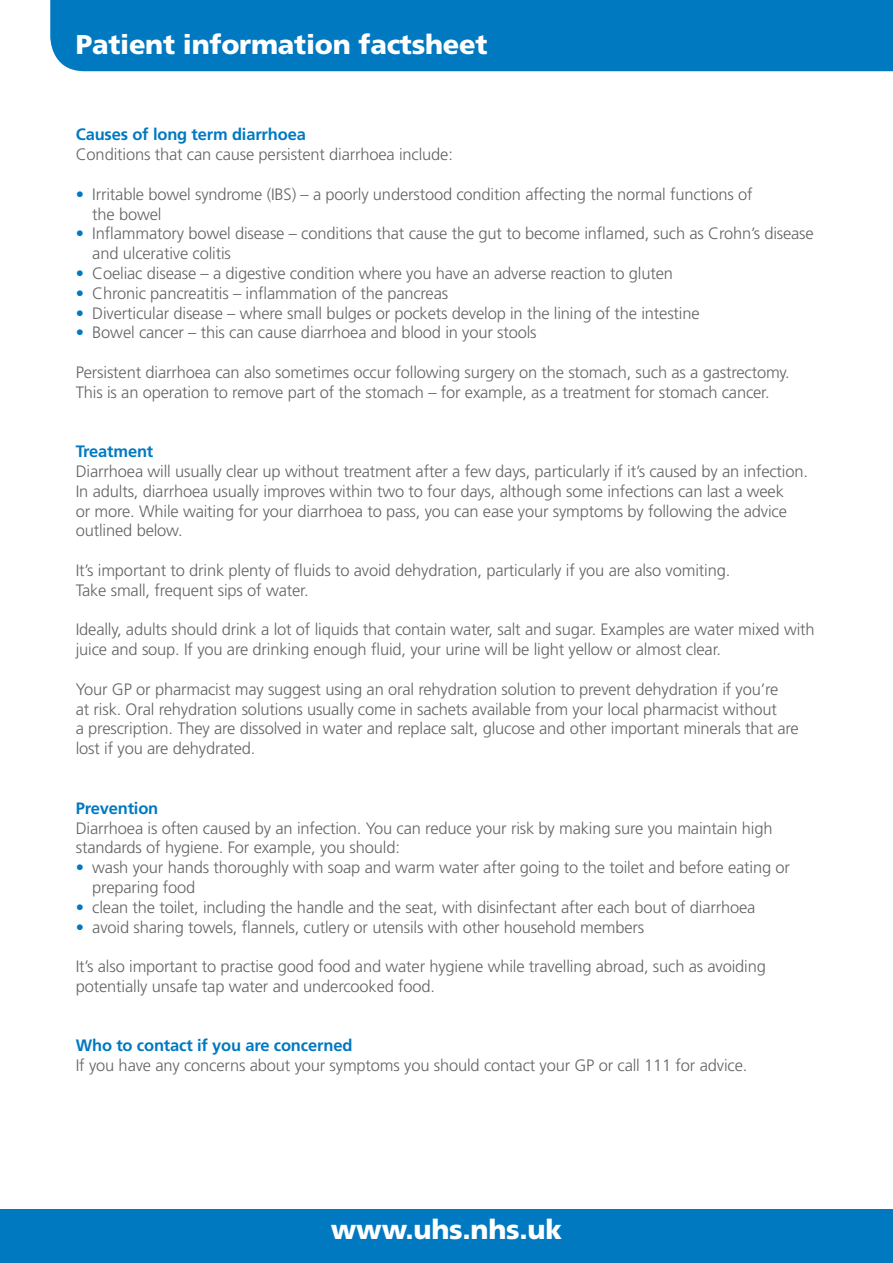
<style>
.page{position:relative;width:893px;height:1263px;background:#fff}
.page>*{position:absolute;margin:0;border:0;box-sizing:border-box;transform-origin:0 0}
.t1{font:900 27.15px "Frutiger";letter-spacing:-.01em;color:#fff}
.t2{font:300 16.5px/19.8px "Frutiger";letter-spacing:-.01em;color:#636466}
.t3{font:700 16.5px "Frutiger";letter-spacing:-.01em;color:#0079c1}
.s1{color:#0079c1}
</style>
<div class="page">
<div style="left:50px;top:0;width:843px;height:71px;background:#0079c1"></div>
<div style="left:0;top:1209px;width:893px;height:54px;background:#0079c1"></div>
<h1 class="t1" style="left:76px;top:28px;width:413px">Patient information factsheet</h1>
<p class="t3" style="left:76px;top:125px;width:232px">Causes of long term diarrhoea</p>
<p class="t2" style="left:76px;top:145px;width:379px">Conditions that can cause persistent diarrhoea include:</p>
<p class="t2" style="left:92px;top:184px;width:662px;text-indent:-16px"><span class="s1">•</span> Irritable bowel syndrome (IBS) – a poorly understood condition affecting the normal functions of the bowel</p>
<p class="t2" style="left:92px;top:224px;width:723px;text-indent:-16px"><span class="s1">•</span> Inflammatory bowel disease – conditions that cause the gut to become inflamed, such as Crohn’s disease and ulcerative colitis</p>
<p class="t2" style="left:76px;top:263px;width:599px"><span class="s1">•</span> Coeliac disease – a digestive condition where you have an adverse reaction to gluten</p>
<p class="t2" style="left:76px;top:283px;width:374px"><span class="s1">•</span> Chronic pancreatitis – inflammation of the pancreas</p>
<p class="t2" style="left:76px;top:303px;width:625px"><span class="s1">•</span> Diverticular disease – where small bulges or pockets develop in the lining of the intestine</p>
<p class="t2" style="left:76px;top:323px;width:462px"><span class="s1">•</span> Bowel cancer – this can cause diarrhoea and blood in your stools</p>
<p class="t2" style="left:76px;top:362px;width:716px">Persistent diarrhoea can also sometimes occur following surgery on the stomach, such as a gastrectomy.<br>This is an operation to remove part of the stomach – for example, as a treatment for stomach cancer.</p>
<p class="t3" style="left:76px;top:442px;width:79px">Treatment</p>
<p class="t2" style="left:76px;top:461px;width:734px">Diarrhoea will usually clear up without treatment after a few days, particularly if it’s caused by an infection.<br>In adults, diarrhoea usually improves within two to four days, although some infections can last a week<br>or more. While waiting for your diarrhoea to pass, you can ease your symptoms by following the advice outlined below.</p>
<p class="t2" style="left:76px;top:560px;width:656px">It’s important to drink plenty of fluids to avoid dehydration, particularly if you are also vomiting.<br>Take small, frequent sips of water.</p>
<p class="t2" style="left:76px;top:620px;width:740px">Ideally, adults should drink a lot of liquids that contain water, salt and sugar. Examples are water mixed with juice and soup. If you are drinking enough fluid, your urine will be light yellow or almost clear.</p>
<p class="t2" style="left:76px;top:679px;width:724px">Your GP or pharmacist may suggest using an oral rehydration solution to prevent dehydration if you’re<br>at risk. Oral rehydration solutions usually come in sachets available from your local pharmacist without<br>a prescription. They are dissolved in water and replace salt, glucose and other important minerals that are lost if you are dehydrated.</p>
<p class="t3" style="left:76px;top:798px;width:84px">Prevention</p>
<p class="t2" style="left:76px;top:818px;width:698px">Diarrhoea is often caused by an infection. You can reduce your risk by making sure you maintain high standards of hygiene. For example, you should:</p>
<p class="t2" style="left:92px;top:857px;width:699px;text-indent:-16px"><span class="s1">•</span> wash your hands thoroughly with soap and warm water after going to the toilet and before eating or preparing food</p>
<p class="t2" style="left:76px;top:897px;width:681px"><span class="s1">•</span> clean the toilet, including the handle and the seat, with disinfectant after each bout of diarrhoea</p>
<p class="t2" style="left:76px;top:917px;width:570px"><span class="s1">•</span> avoid sharing towels, flannels, cutlery or utensils with other household members</p>
<p class="t2" style="left:76px;top:956px;width:692px">It’s also important to practise good food and water hygiene while travelling abroad, such as avoiding potentially unsafe tap water and undercooked food.</p>
<p class="t3" style="left:76px;top:1036px;width:278px">Who to contact if you are concerned</p>
<p class="t2" style="left:76px;top:1055px;width:673px">If you have any concerns about your symptoms you should contact your GP or call 111 for advice.</p>
<h1 class="t1" style="left:331px;top:1213px;width:233px">www.uhs.nhs.uk</h1>
</div>
